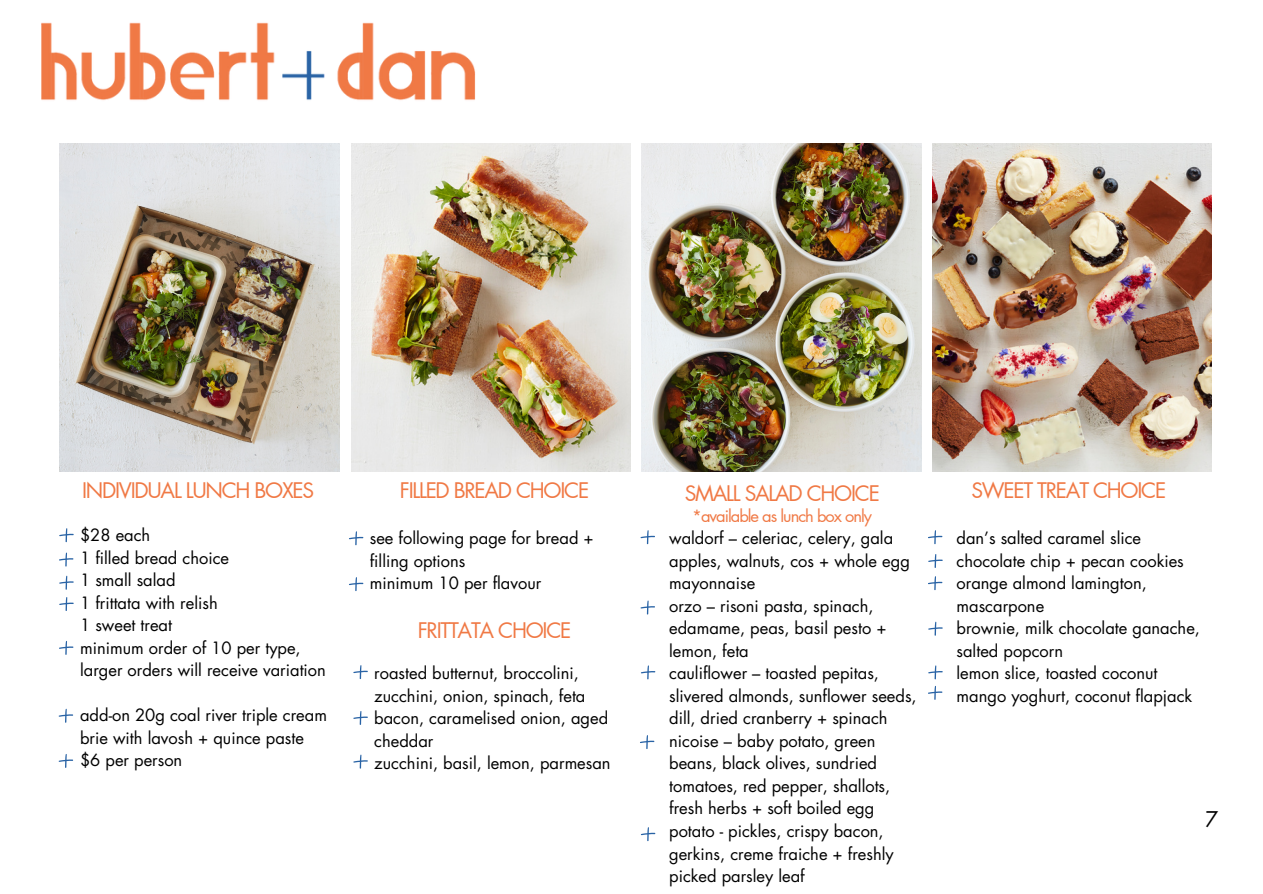
<style>
.page{position:relative;width:1263px;height:894px;background:#fff}
.page>*{position:absolute;margin:0;border:0;box-sizing:border-box;transform-origin:0 0}
.t1{font:21px "Futura LT Pro";letter-spacing:-.06em;color:#f07945}
.t2{font:21px "Futura Std";color:#000}
.t3{font:16.5px/22.5px "Futura Std";color:#000}
.t4{font:16.5px "Futura LT Pro";letter-spacing:-.06em;color:#f07945}
</style>
<div class="page">
<img style="left:933px;top:143px;width:279px;height:328px">
<img style="left:60px;top:143px;width:280px;height:328px">
<img style="left:351px;top:143px;width:279px;height:328px">
<img style="left:641px;top:143px;width:281px;height:328px">
<img style="left:41px;top:22px;width:435px;height:79px">
<svg style="left:928px;top:530px;width:14px;height:14px"></svg>
<svg style="left:928px;top:665px;width:15px;height:14px"></svg>
<svg style="left:928px;top:576px;width:14px;height:14px"></svg>
<svg style="left:928px;top:554px;width:15px;height:14px"></svg>
<svg style="left:928px;top:621px;width:15px;height:14px"></svg>
<svg style="left:928px;top:685px;width:14px;height:14px"></svg>
<svg style="left:349px;top:531px;width:14px;height:14px"></svg>
<svg style="left:349px;top:577px;width:14px;height:14px"></svg>
<svg style="left:353px;top:665px;width:15px;height:14px"></svg>
<svg style="left:353px;top:711px;width:15px;height:14px"></svg>
<svg style="left:353px;top:754px;width:15px;height:14px"></svg>
<svg style="left:640px;top:530px;width:15px;height:14px"></svg>
<svg style="left:640px;top:600px;width:15px;height:14px"></svg>
<svg style="left:641px;top:665px;width:14px;height:14px"></svg>
<svg style="left:640px;top:735px;width:14px;height:14px"></svg>
<svg style="left:641px;top:827px;width:14px;height:14px"></svg>
<svg style="left:59px;top:528px;width:15px;height:14px"></svg>
<svg style="left:59px;top:552px;width:14px;height:14px"></svg>
<svg style="left:59px;top:641px;width:14px;height:14px"></svg>
<svg style="left:59px;top:575px;width:15px;height:14px"></svg>
<svg style="left:59px;top:597px;width:15px;height:14px"></svg>
<svg style="left:59px;top:708px;width:14px;height:14px"></svg>
<svg style="left:59px;top:754px;width:14px;height:13px"></svg>
<p class="t1" style="left:82px;top:480px;width:234px">INDIVIDUAL LUNCH BOXES</p>
<p class="t3" style="left:80px;top:524px;width:72px">$28 each</p>
<p class="t3" style="left:80px;top:547px;width:150px">1 filled bread choice</p>
<p class="t3" style="left:80px;top:569px;width:97px">1 small salad</p>
<p class="t3" style="left:80px;top:592px;width:139px">1 frittata with relish</p>
<p class="t3" style="left:80px;top:614px;width:94px">1 sweet treat</p>
<p class="t3" style="left:80px;top:637px;width:247px">minimum order of 10 per type, larger orders will receive variation</p>
<p class="t3" style="left:80px;top:704px;width:248px">add-on 20g coal river triple cream brie with lavosh + quince paste</p>
<p class="t3" style="left:80px;top:749px;width:104px">$6 per person</p>
<p class="t1" style="left:400px;top:480px;width:191px">FILLED BREAD CHOICE</p>
<p class="t1" style="left:971px;top:480px;width:196px">SWEET TREAT CHOICE</p>
<p class="t1" style="left:685px;top:483px;width:197px">SMALL SALAD CHOICE</p>
<p class="t4" style="left:692px;top:508px;width:181px">*available as lunch box only</p>
<p class="t3" style="left:370px;top:527px;width:225px">see following page for bread + filling options</p>
<p class="t3" style="left:370px;top:572px;width:173px">minimum 10 per flavour</p>
<p class="t1" style="left:418px;top:620px;width:155px">FRITTATA CHOICE</p>
<p class="t3" style="left:374px;top:662px;width:213px">roasted butternut, broccolini, zucchini, onion, spinach, feta</p>
<p class="t3" style="left:374px;top:707px;width:235px">bacon, caramelised onion, aged cheddar</p>
<p class="t3" style="left:374px;top:752px;width:238px">zucchini, basil, lemon, parmesan</p>
<p class="t3" style="left:669px;top:527px;width:242px">waldorf – celeriac, celery, gala apples, walnuts, cos + whole egg mayonnaise</p>
<p class="t3" style="left:669px;top:595px;width:219px">orzo – risoni pasta, spinach, edamame, peas, basil pesto + lemon, feta</p>
<p class="t3" style="left:669px;top:662px;width:249px">cauliflower – toasted pepitas, slivered almonds, sunflower seeds, dill, dried cranberry + spinach</p>
<p class="t3" style="left:669px;top:730px;width:223px">nicoise – baby potato, green beans, black olives, sundried tomatoes, red pepper, shallots, fresh herbs + soft boiled egg</p>
<p class="t3" style="left:669px;top:820px;width:226px">potato - pickles, crispy bacon, gerkins, creme fraiche + freshly picked parsley leaf</p>
<p class="t3" style="left:956px;top:527px;width:186px">dan’s salted caramel slice</p>
<p class="t3" style="left:956px;top:550px;width:229px">chocolate chip + pecan cookies</p>
<p class="t3" style="left:956px;top:572px;width:192px">orange almond lamington, mascarpone</p>
<p class="t3" style="left:956px;top:617px;width:245px">brownie, milk chocolate ganache, salted popcorn</p>
<p class="t3" style="left:956px;top:662px;width:202px">lemon slice, toasted coconut</p>
<p class="t3" style="left:956px;top:685px;width:237px">mango yoghurt, coconut flapjack</p>
<p class="t2" style="left:1206px;top:809px;width:14px">7</p>
</div>
